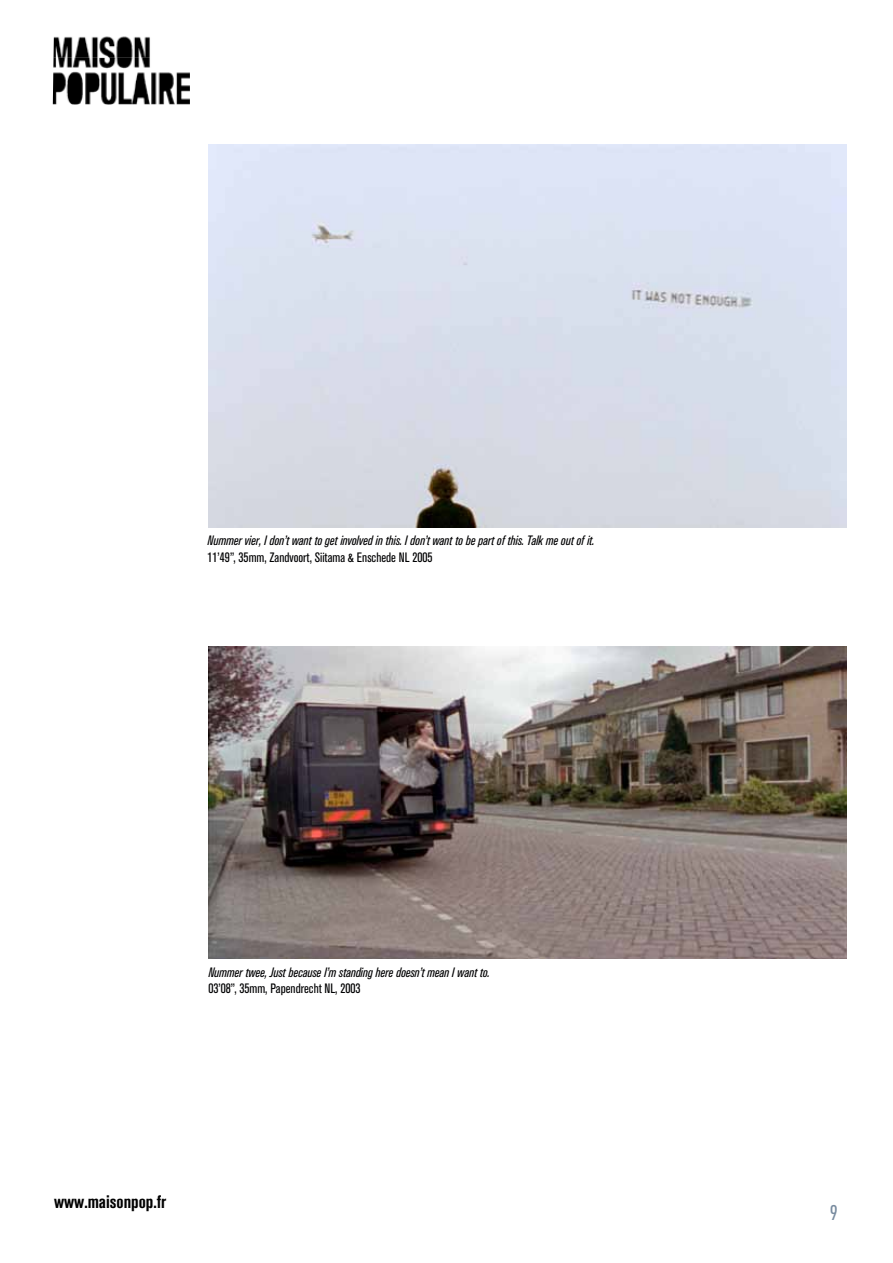
<style>
.page{position:relative;width:893px;height:1263px;background:#fff}
.page>*{position:absolute;margin:0;border:0;box-sizing:border-box;transform-origin:0 0}
.t1{font:500 21px "DIN Cond";color:#788b9f}
.t2{font:700 condensed 18px "Akzidenz Grotesk BQ";color:#000001}
.t3{font:italic condensed 13.5px "Akzidenz Grotesk BQ";color:#000102}
.t4{font:condensed 13.5px "Akzidenz Grotesk BQ";color:#000102}
</style>
<div class="page">
<img style="left:53px;top:36px;width:137px;height:69px">
<img style="left:208px;top:145px;width:638px;height:382px">
<img style="left:208px;top:646px;width:638px;height:313px">
<p class="t3" style="left:207px;top:533px;width:389px">Nummer vier, I don’t want to get involved in this. I don’t want to be part of this. Talk me out of it.</p>
<p class="t4" style="left:207px;top:549px;width:227px">11’49”, 35mm, Zandvoort, Siitama &amp; Enschede NL 2005</p>
<p class="t3" style="left:208px;top:965px;width:283px">Nummer twee, Just because I’m standing here doesn’t mean I want to.</p>
<p class="t4" style="left:208px;top:981px;width:154px">03’08”, 35mm, Papendrecht NL, 2003</p>
<h2 class="t2" style="left:54px;top:1191px;width:114px">www.maisonpop.fr</h2>
<h1 class="t1" style="left:830px;top:1199px;width:10px">9</h1>
</div>
